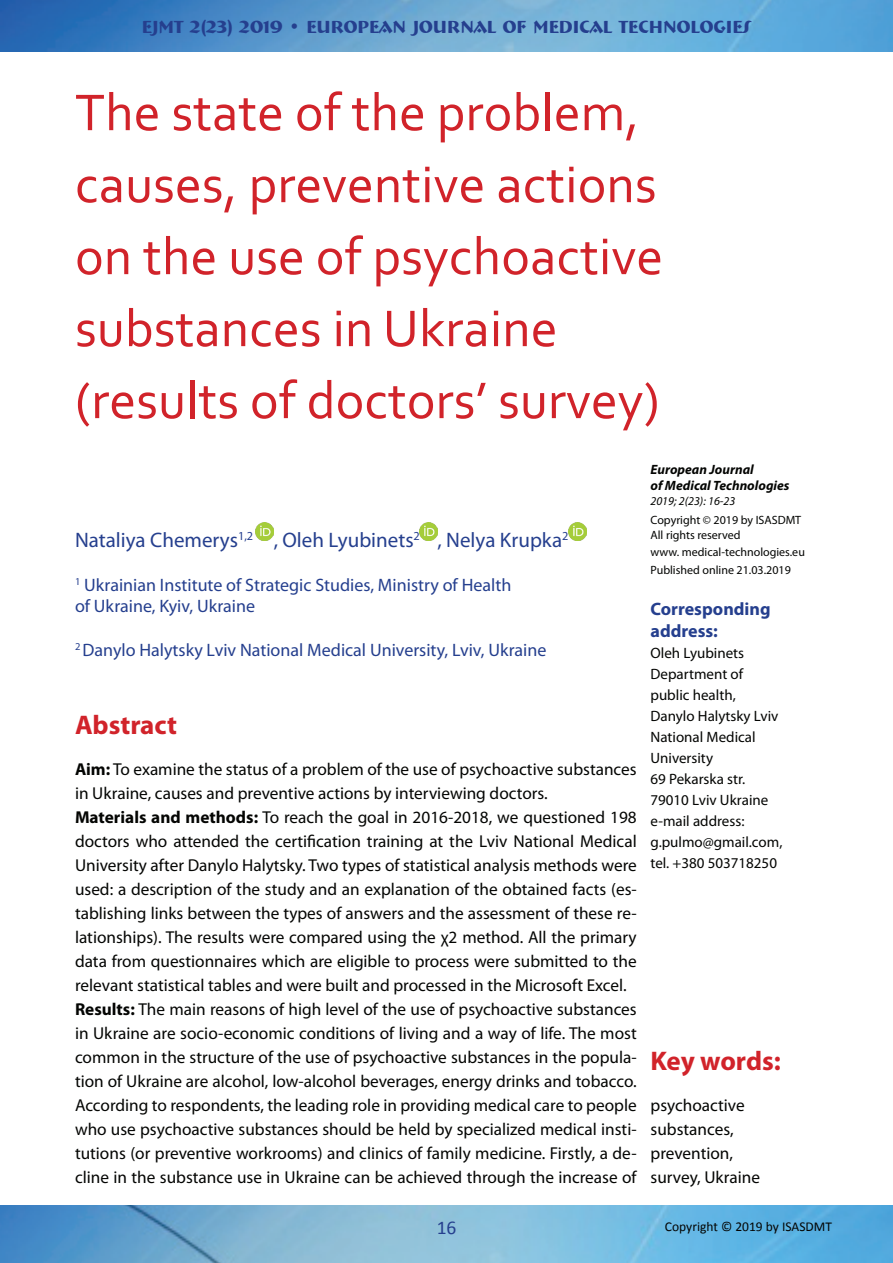
<style>
.page{position:relative;width:893px;height:1263px;background:#fff}
.page>*{position:absolute;margin:0;border:0;box-sizing:border-box;transform-origin:0 0}
.t1{font:54px/72px "Corbel";color:#d1232a}
.t2{font:700 27px "Myriad Pro";color:#d1232a}
.t3{font:21px "Myriad Pro";color:#253f8e}
.t4{font:19.5px "Calibri";color:#253f8e}
.t5{font:18px/21px "Myriad Pro";color:#253f8e}
.t6{font:700 18px "Bremen BT";color:#253f8e}
.t7{font:700 18px/21.6px "Myriad Pro";color:#253f8e}
.t8{font:17.25px/24px "Myriad Pro";color:#040503}
.t9{font:15px/21px "Myriad Pro";color:#040503}
.t10{font:italic 700 13.5px/15.9px "Myriad Pro";color:#040503}
.t11{font:13.5px "Calibri";color:#040503}
.t12{font:12px/14.4px "Myriad Pro";color:#040503}
.t13{font:italic 12px "Myriad Pro";color:#040503}
.s1{font-weight:700}
</style>
<div class="page">
<img style="left:0;top:0;width:893px;height:52px">
<img style="left:0;top:1205px;width:893px;height:58px">
<img style="left:256px;top:523px;width:18px;height:18px">
<img style="left:420px;top:523px;width:17px;height:17px">
<img style="left:569px;top:522px;width:18px;height:18px">
<p class="t6" style="left:142px;top:15px;width:611px">EJMT 2(23) 2019 • EUROPEAN JOURNAL OF MEDICAL TECHNOLOGIES</p>
<h1 class="t1" style="left:75px;top:75px;width:590px">The state of the problem, causes, preventive actions on the use of psychoactive substances in Ukraine (results of doctors’ survey)</h1>
<p class="t3" style="left:75px;top:527px;width:495px">Nataliya Chemerys<sup>1,2</sup> , Oleh Lyubinets<sup>2</sup> , Nelya Krupka<sup>2</sup></p>
<p class="t5" style="left:75px;top:574px;width:438px"><sup>1</sup> Ukrainian Institute of Strategic Studies, Ministry of Health of Ukraine, Kyiv, Ukraine</p>
<p class="t5" style="left:75px;top:639px;width:473px"><sup>2</sup> Danylo Halytsky Lviv National Medical University, Lviv, Ukraine</p>
<h2 class="t2" style="left:75px;top:707px;width:104px">Abstract</h2>
<p class="t8" style="left:75px;top:757px;width:563px"><span class="s1">Aim:</span> To examine the status of a problem of the use of psychoactive substances in Ukraine, causes and preventive actions by interviewing doctors.<br><span class="s1">Materials and methods:</span> To reach the goal in 2016-2018, we questioned 198 doctors who attended the certification training at the Lviv National Medical University after Danylo Halytsky. Two types of statistical analysis methods were used: a description of the study and an explanation of the obtained facts (es&shy;tablishing links between the types of answers and the assessment of these re&shy;lationships). The results were compared using the χ2 method. All the primary data from questionnaires which are eligible to process were submitted to the relevant statistical tables and were built and processed in the Microsoft Excel.<br><span class="s1">Results:</span> The main reasons of high level of the use of psychoactive substances in Ukraine are socio-economic conditions of living and a way of life. The most common in the structure of the use of psychoactive substances in the popula&shy;tion of Ukraine are alcohol, low-alcohol beverages, energy drinks and tobacco.<br>According to respondents, the leading role in providing medical care to people who use psychoactive substances should be held by specialized medical insti&shy;tutions (or preventive workrooms) and clinics of family medicine. Firstly, a de&shy;cline in the substance use in Ukraine can be achieved through the increase of</p>
<p class="t10" style="left:650px;top:461px;width:141px">European Journal<br>of Medical Technologies</p>
<p class="t13" style="left:650px;top:494px;width:86px">2019; 2(23): 16-23</p>
<p class="t12" style="left:650px;top:513px;width:152px">Copyright © 2019 by ISASDMT<br>All rights reserved</p>
<p class="t12" style="left:650px;top:543px;width:156px;line-height:17.4px">www. medical-technologies.eu<br>Published online 21.03.2019</p>
<p class="t7" style="left:650px;top:597px;width:122px">Corresponding address:</p>
<p class="t9" style="left:650px;top:642px;width:133px">Oleh Lyubinets<br>Department of public health,<br>Danylo Halytsky Lviv<br>National Medical<br>University<br>69 Pekarska str.<br>79010 Lviv Ukraine e-mail address: g.pulmo@gmail.com, tel. +380 503718250</p>
<h2 class="t2" style="left:650px;top:1044px;width:132px">Key words:</h2>
<p class="t8" style="left:650px;top:1093px;width:111px">psychoactive substances, prevention, survey, Ukraine</p>
<p class="t4" style="left:437px;top:1215px;width:21px">16</p>
<p class="t11" style="left:665px;top:1218px;width:169px">Copyright © 2019 by ISASDMT</p>
</div>
